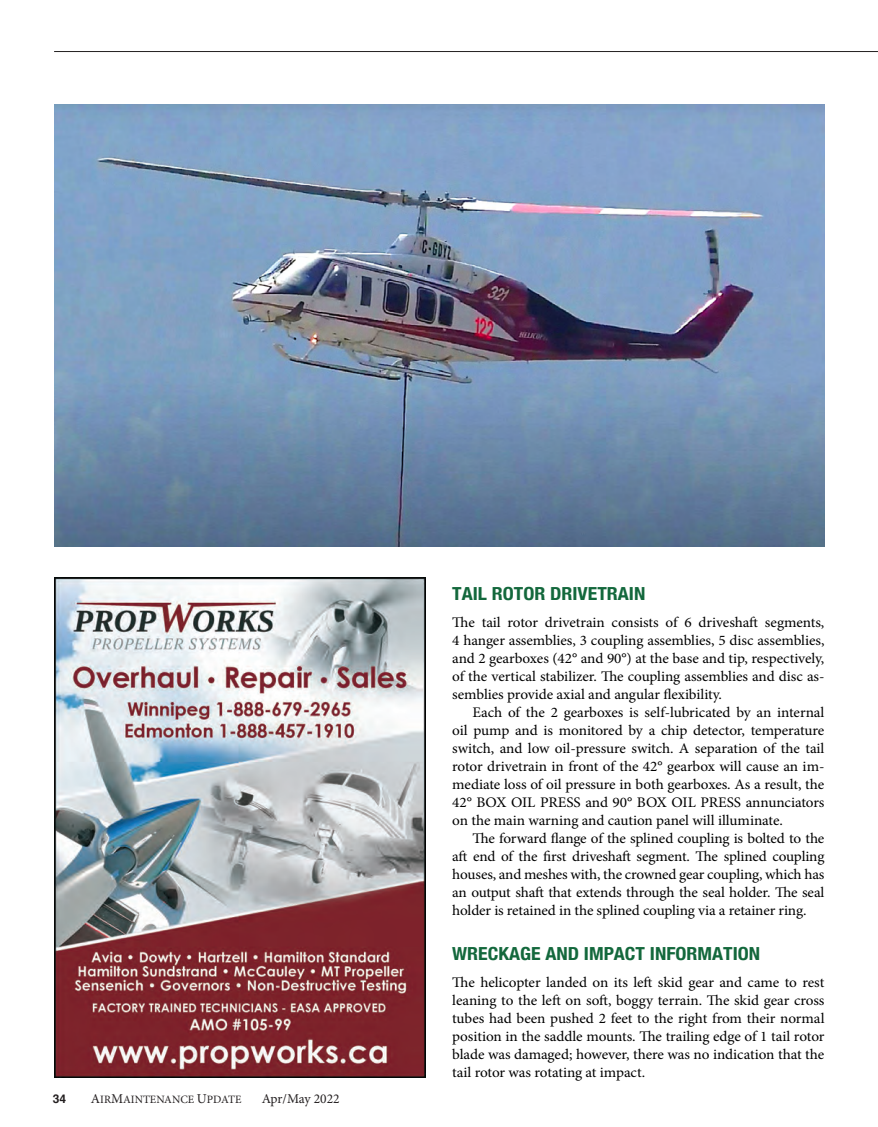
<style>
.page{position:relative;width:878px;height:1127px;background:#fff}
.page>*{position:absolute;margin:0;border:0;box-sizing:border-box;transform-origin:0 0}
.Industry_Forum_heads{font:700 condensed 18px "Helvetica Neue";color:#13683c;scale:1.1 1}
.body_copy_-_indent{font:14.7px/18px "Minion Pro";letter-spacing:-.01em;color:#000;text-align:justify;scale:1.04 1}
.body_copy_-_no_inden{font:14.7px/18px "Minion Pro";letter-spacing:-.005em;color:#000;text-align:justify;scale:1.04 1}
.t1{font:13.5px "Minion Pro";letter-spacing:-.01em;color:#231f20}
.t2{font:700 12px "Helvetica";color:#231f20}
.t3{font:11.25px "Minion Pro";color:#231f20}
.s1{font-size:13.5px}
</style>
<div class="page">
<hr style="left:54px;top:51px;width:824px;height:1px;background:#231f20">
<img style="left:54px;top:577px;width:371px;height:499px">
<img style="left:54px;top:104px;width:771px;height:442px">
<p class="t2" style="left:53px;top:1089px;width:15px">34</p>
<p class="t3" style="left:91px;top:1091px;width:152px"><span class="s1">A</span>IR<span class="s1">M</span>AINTENANCE <span class="s1">U</span>PDATE</p>
<p class="t1" style="left:262px;top:1089px;width:79px">Apr/May 2022</p>
<p class="Industry_Forum_heads" style="left:452px;top:578px;width:177px">TAIL ROTOR DRIVETRAIN</p>
<p class="body_copy_-_no_inden" style="left:452px;top:612px;width:359px">The tail rotor drivetrain consists of 6 driveshaft segments, 4 hanger assemblies, 3 coupling assemblies, 5 disc assemblies, and 2 gearboxes (42° and 90°) at the base and tip, respectively, of the vertical stabilizer. The coupling assemblies and disc as&shy;semblies provide axial and angular flexibility.</p>
<p class="body_copy_-_indent" style="left:452px;top:702px;width:359px;text-indent:20px">Each of the 2 gearboxes is self-lubricated by an internal oil pump and is monitored by a chip detector, temperature switch, and low oil-pressure switch. A separation of the tail rotor drivetrain in front of the 42° gearbox will cause an im&shy;mediate loss of oil pressure in both gearboxes. As a result, the 42° BOX OIL PRESS and 90° BOX OIL PRESS annunciators on the main warning and caution panel will illuminate.</p>
<p class="body_copy_-_indent" style="left:452px;top:828px;width:359px;text-indent:20px">The forward flange of the splined coupling is bolted to the aft end of the first driveshaft segment. The splined coupling houses, and meshes with, the crowned gear coupling, which has an output shaft that extends through the seal holder. The seal holder is retained in the splined coupling via a retainer ring.</p>
<p class="Industry_Forum_heads" style="left:452px;top:938px;width:281px">WRECKAGE AND IMPACT INFORMATION</p>
<p class="body_copy_-_no_inden" style="left:452px;top:972px;width:359px">The helicopter landed on its left skid gear and came to rest leaning to the left on soft, boggy terrain. The skid gear cross tubes had been pushed 2 feet to the right from their normal position in the saddle mounts. The trailing edge of 1 tail rotor blade was damaged; however, there was no indication that the tail rotor was rotating at impact.</p>
</div>
